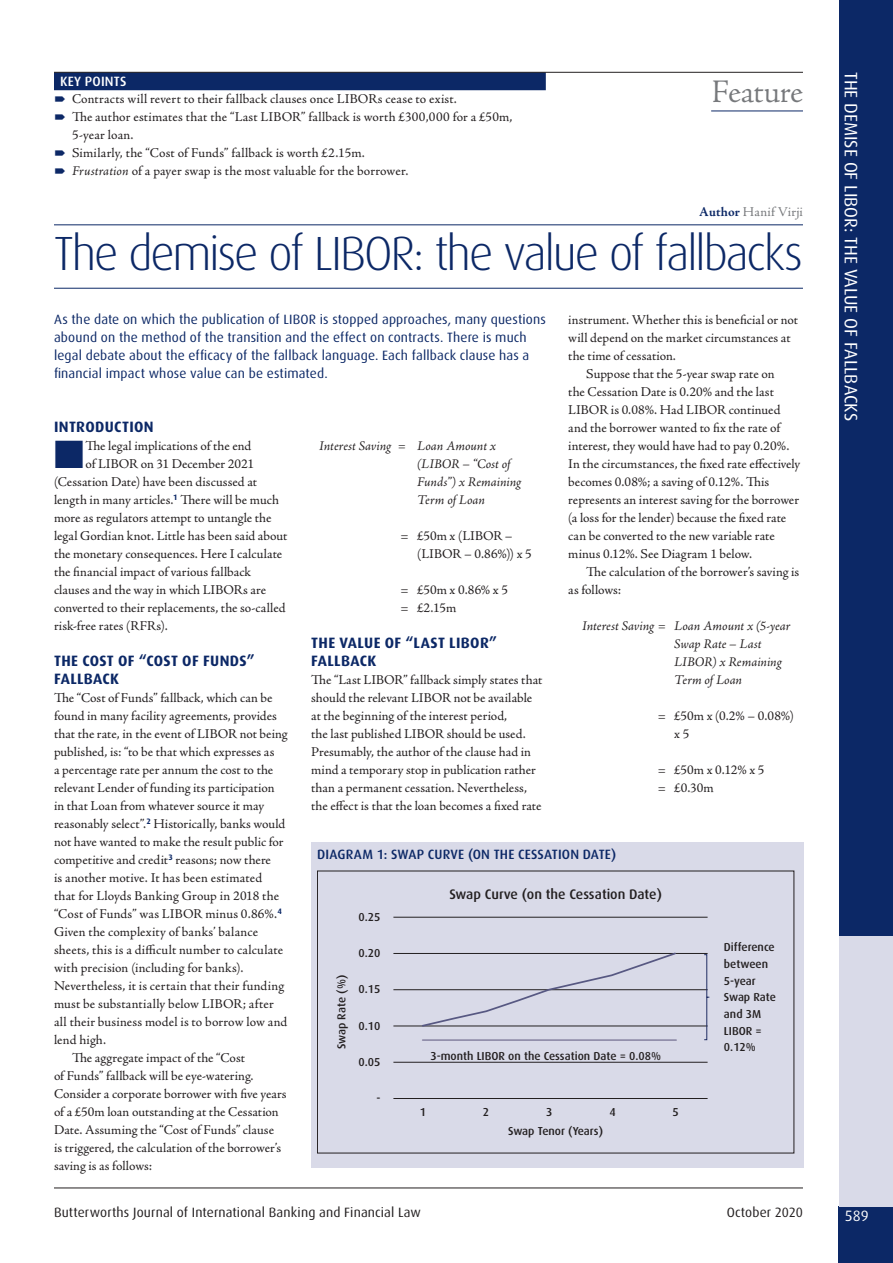
<style>
.page{position:relative;width:893px;height:1263px;background:#fff}
.page>*{position:absolute;margin:0;border:0;box-sizing:border-box;transform-origin:0 0}
.j-Title{font:300 48px "Dax";letter-spacing:-.045em;color:#0c2866}
.j-Drop_cap{font:39.45px "Zapf Dingbats Std";color:#0c2866}
.t1{font:300 33px "Adobe Jenson Pro";letter-spacing:-.015em;color:#76787b}
.t2{font:18px "Dax";color:#fff}
.j-H1{font:700 15px/18px "Dax";letter-spacing:.02em;color:#0c2866}
.t3{font:15px "Dax";color:#fff}
.t4{font:500 13.8px "Dax";letter-spacing:-.005em;color:#231f20}
.j-PC{font:13.5px/18px "Adobe Jenson Pro";letter-spacing:.005em;color:#231f20}
.j-Para{font:13.5px/18px "Adobe Jenson Pro";color:#231f20}
.j-Drop_cap-2{font:13.5px "Adobe Jenson Pro";letter-spacing:.005em;color:#231f20}
.j-Abstract{font:13.5px/18px "Dax";letter-spacing:.01em;color:#0c2866}
.j-PC-2{font:italic 13.5px/18px "Adobe Jenson Pro";letter-spacing:-.005em;color:#231f20}
.t5{font:13.5px "Dax";letter-spacing:.01em;color:#231f20}
.j-Table_H1{font:500 13.5px "Dax";letter-spacing:.01em;color:#0c2866}
.j-Authors{font:13.5px "Adobe Jenson Pro";letter-spacing:.02em;color:#76787b}
.j-KH1{font:500 13.5px "Dax";letter-spacing:.015em;color:#fff}
.t6{font:500 11.55px/16.6px "Dax";color:#231f20}
.s1{font-style:italic}
.s2{font-weight:700;color:#0c2866}
</style>
<div class="page">
<div style="left:54px;top:72px;width:492px;height:18px;background:#0c2866"></div>
<hr style="left:54px;top:225px;width:749px;height:1px;background:#0c2866">
<hr style="left:54px;top:288px;width:749px;height:1px;background:#0c2866">
<div style="left:311px;top:842px;width:492px;height:325px;background:#d9dae8"></div>
<svg style="left:317px;top:871px;width:477px;height:282px"></svg>
<hr style="left:423px;top:1039px;width:253px;height:2px;background:#918daa">
<svg style="left:421px;top:951px;width:256px;height:76px"></svg>
<div style="left:704px;top:954px;width:3px;height:86px;border:1px solid #202d62"></div>
<div style="left:839px;top:1206px;width:54px;height:57px;background:#0c2866"></div>
<hr style="left:54px;top:72px;width:749px;height:1px;background:#231f20">
<hr style="left:54px;top:1188px;width:749px;height:1px;background:#231f20">
<div style="left:839px;top:0;width:54px;height:936px;background:#0c2866"></div>
<div style="left:839px;top:936px;width:54px;height:270px;background:#d9dae8"></div>
<hr style="left:711px;top:111px;width:92px;height:1px;background:#0c2866">
<p class="j-KH1" style="left:60px;top:73px;width:68px">KEY POINTS</p>
<p class="j-PC" style="left:72px;top:90px;width:386px">Contracts will revert to their fallback clauses once LIBORs cease to exist.</p>
<p class="j-PC" style="left:72px;top:108px;width:442px">The author estimates that the “Last LIBOR” fallback is worth £300,000 for a £50m,<br>5-year loan.</p>
<p class="j-PC" style="left:72px;top:144px;width:294px">Similarly, the “Cost of Funds” fallback is worth £2.15m.</p>
<p class="j-PC" style="left:72px;top:162px;width:338px"><span class="s1">Frustration</span> of a payer swap is the most valuable for the borrower.</p>
<h3 class="t1" style="left:711px;top:73px;width:93px">Feature</h3>
<p class="j-Authors" style="left:699px;top:204px;width:105px"><span class="s2">Author</span> Hanif Virji</p>
<p class="j-Title" style="left:54px;top:227px;width:750px">The demise of LIBOR: the value of fallbacks</p>
<p class="j-Abstract" style="left:54px;top:310px;width:493px">As the date on which the publication of LIBOR is stopped approaches, many questions abound on the method of the transition and the effect on contracts. There is much legal debate about the efficacy of the fallback language. Each fallback clause has a financial impact whose value can be estimated.</p>
<p class="j-PC" style="left:568px;top:311px;width:231px">instrument. Whether this is beneficial or not will depend on the market circumstances at the time of cessation.</p>
<p class="j-Para" style="left:568px;top:365px;width:234px;text-indent:18px">Suppose that the 5-year swap rate on<br>the Cessation Date is 0.20% and the last LIBOR is 0.08%. Had LIBOR continued and the borrower wanted to fix the rate of interest, they would have had to pay 0.20%.<br>In the circumstances, the fixed rate effectively becomes 0.08%; a saving of 0.12%. This represents an interest saving for the borrower (a loss for the lender) because the fixed rate can be converted to the new variable rate minus 0.12%. See Diagram 1 below.</p>
<p class="j-Para" style="left:568px;top:563px;width:233px;text-indent:18px">The calculation of the borrower’s saving is as follows:</p>
<p class="j-PC-2" style="left:582px;top:618px;width:86px">Interest Saving =</p>
<p class="j-PC-2" style="left:674px;top:618px;width:118px">Loan Amount x (5-year<br>Swap Rate – Last<br>LIBOR) x Remaining<br>Term of Loan</p>
<p class="j-PC" style="left:657px;top:707px;width:10px">=</p>
<p class="j-PC" style="left:674px;top:707px;width:121px">£50m x (0.2% – 0.08%) x 5</p>
<p class="j-PC" style="left:657px;top:761px;width:10px">=</p>
<p class="j-PC" style="left:657px;top:779px;width:10px">=</p>
<p class="j-H1" style="left:54px;top:418px;width:101px">INTRODUCTION</p>
<p class="j-Drop_cap" style="left:54px;top:436px;width:31px">■</p>
<p class="j-Drop_cap-2" style="left:85px;top:438px;width:167px">The legal implications of the end</p>
<p class="j-PC-2" style="left:319px;top:438px;width:88px">Interest Saving =</p>
<p class="j-PC-2" style="left:417px;top:438px;width:106px">Loan Amount x (LIBOR – “Cost of<br>Funds”) x Remaining<br>Term of Loan</p>
<p class="j-PC" style="left:400px;top:527px;width:10px">=</p>
<p class="j-PC" style="left:417px;top:527px;width:116px">£50m x (LIBOR – (LIBOR – 0.86%)) x 5</p>
<p class="j-PC" style="left:400px;top:581px;width:10px">=</p>
<p class="j-PC" style="left:400px;top:599px;width:10px">=</p>
<p class="j-Drop_cap-2" style="left:85px;top:456px;width:170px">of LIBOR on 31 December 2021</p>
<p class="j-Drop_cap-2" style="left:54px;top:474px;width:205px">(Cessation Date) have been discussed at</p>
<p class="j-Drop_cap-2" style="left:54px;top:492px;width:226px">length in many articles.<sup>1</sup> There will be much</p>
<p class="j-Drop_cap-2" style="left:54px;top:510px;width:219px">more as regulators attempt to untangle the</p>
<p class="j-Drop_cap-2" style="left:54px;top:528px;width:235px">legal Gordian knot. Little has been said about</p>
<p class="j-Drop_cap-2" style="left:54px;top:546px;width:230px">the monetary consequences. Here I calculate</p>
<p class="j-Drop_cap-2" style="left:54px;top:564px;width:199px">the financial impact of various fallback</p>
<p class="j-Drop_cap-2" style="left:54px;top:582px;width:214px">clauses and the way in which LIBORs are</p>
<p class="j-Drop_cap-2" style="left:54px;top:600px;width:233px">converted to their replacements, the so-called</p>
<p class="j-Drop_cap-2" style="left:54px;top:618px;width:115px">risk-free rates (RFRs).</p>
<p class="j-H1" style="left:54px;top:652px;width:202px">THE COST OF “COST OF FUNDS”<br>FALLBACK</p>
<p class="j-PC" style="left:54px;top:689px;width:235px">The “Cost of Funds” fallback, which can be found in many facility agreements, provides that the rate, in the event of LIBOR not being published, is: “to be that which expresses as<br>a percentage rate per annum the cost to the relevant Lender of funding its participation in that Loan from whatever source it may reasonably select”.<sup>2</sup> Historically, banks would not have wanted to make the result public for competitive and credit<sup>3</sup> reasons; now there<br>is another motive. It has been estimated<br>that for Lloyds Banking Group in 2018 the “Cost of Funds” was LIBOR minus 0.86%.<sup>4<br></sup>Given the complexity of banks’ balance sheets, this is a difficult number to calculate with precision (including for banks).<br>Nevertheless, it is certain that their funding must be substantially below LIBOR; after all their business model is to borrow low and lend high.</p>
<p class="j-Para" style="left:54px;top:1049px;width:234px;text-indent:18px">The aggregate impact of the “Cost<br>of Funds” fallback will be eye-watering.<br>Consider a corporate borrower with five years of a £50m loan outstanding at the Cessation Date. Assuming the “Cost of Funds” clause<br>is triggered, the calculation of the borrower’s saving is as follows:</p>
<p class="j-PC" style="left:417px;top:581px;width:92px">£50m x 0.86% x 5 £2.15m</p>
<p class="j-H1" style="left:311px;top:634px;width:187px">THE VALUE OF “LAST LIBOR”<br>FALLBACK</p>
<p class="j-PC" style="left:311px;top:671px;width:233px">The “Last LIBOR” fallback simply states that should the relevant LIBOR not be available at the beginning of the interest period,<br>the last published LIBOR should be used.<br>Presumably, the author of the clause had in mind a temporary stop in publication rather than a permanent cessation. Nevertheless, the effect is that the loan becomes a fixed rate</p>
<p class="j-PC" style="left:674px;top:761px;width:92px">£50m x 0.12% x 5 £0.30m</p>
<p class="j-Table_H1" style="left:317px;top:847px;width:300px">DIAGRAM 1: SWAP CURVE (ON THE CESSATION DATE)</p>
<p class="t4" style="left:449px;top:887px;width:214px">Swap Curve (on the Cessation Date)</p>
<p class="t6" style="left:358px;top:908px;width:23px">0.25</p>
<p class="t6" style="left:358px;top:945px;width:23px">0.20</p>
<p class="t6" style="left:358px;top:981px;width:23px">0.15</p>
<p class="t6" style="left:358px;top:1017px;width:23px">0.10</p>
<p class="t6" style="left:358px;top:1053px;width:23px">0.05</p>
<p class="t6" style="left:724px;top:939px;width:53px">Difference between<br>5-year<br>Swap Rate and 3M<br>LIBOR =<br>0.12%</p>
<p class="t6" style="left:333px;top:1049px;width:75px;rotate:-90deg">Swap Rate (%)</p>
<p class="t6" style="left:430px;top:1047px;width:232px">3-month LIBOR on the Cessation Date = 0.08%</p>
<p class="t6" style="left:376px;top:1090px;width:6px">-</p>
<p class="t6" style="left:420px;top:1104px;width:8px">1</p>
<p class="t6" style="left:483px;top:1104px;width:8px">2</p>
<p class="t6" style="left:546px;top:1104px;width:8px">3</p>
<p class="t6" style="left:609px;top:1104px;width:8px">4</p>
<p class="t6" style="left:673px;top:1104px;width:8px">5</p>
<p class="t6" style="left:508px;top:1123px;width:96px">Swap Tenor (Years)</p>
<p class="t5" style="left:54px;top:1204px;width:368px">Butterworths Journal of International Banking and Financial Law</p>
<p class="t5" style="left:727px;top:1204px;width:78px">October 2020</p>
<h3 class="t2" style="left:861px;top:72px;width:351px;rotate:90deg">THE DEMISE OF LIBOR: THE VALUE OF FALLBACKS</h3>
<p class="t3" style="left:845px;top:1207px;width:25px">589</p>
</div>
